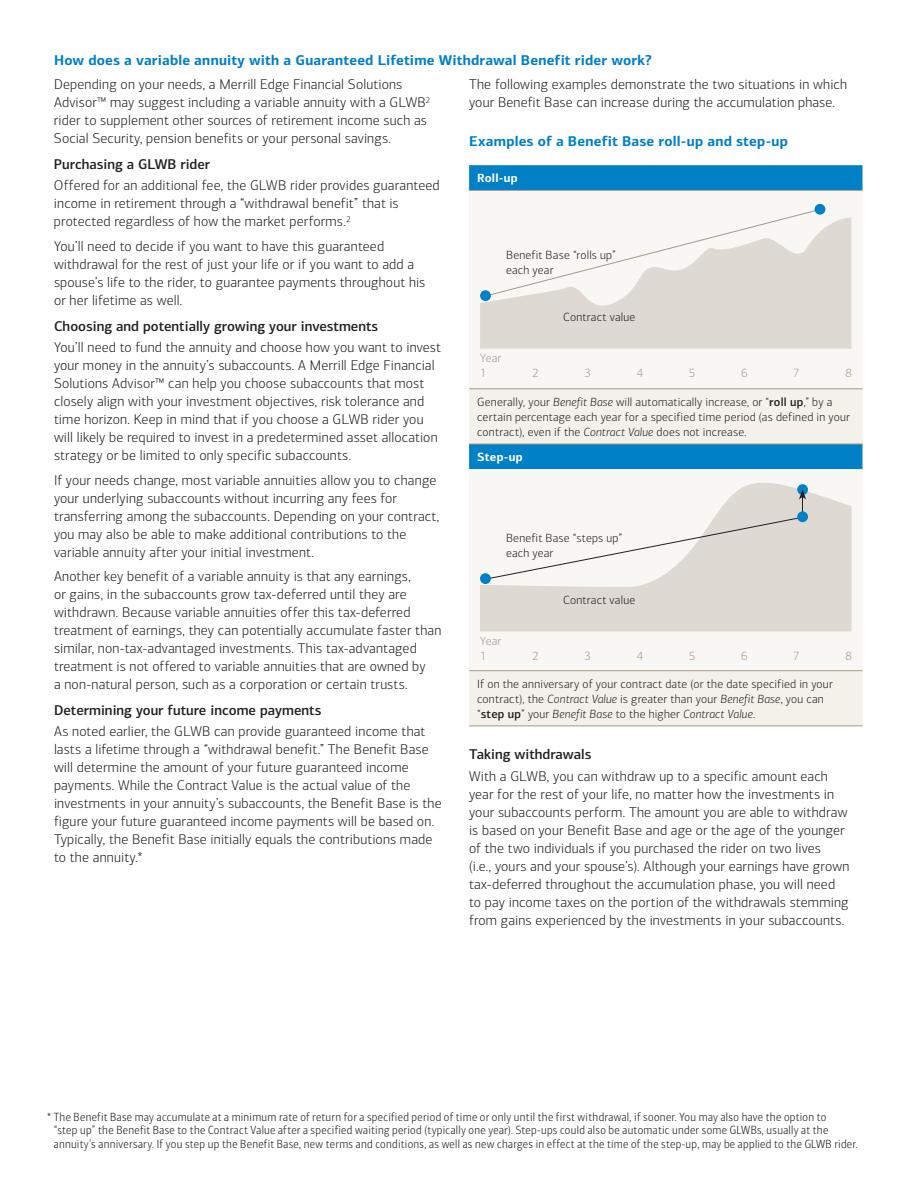
<style>
.page{position:relative;width:918px;height:1188px;background:#fff}
.page>*{position:absolute;margin:0;border:0;box-sizing:border-box;transform-origin:0 0}
.t1{font:300 14.25px/18px "Connections";letter-spacing:.01em;color:#231f20}
.t2{font:500 14.25px "Connections";color:#231f20}
.t3{font:700 14.25px "Connections";letter-spacing:.01em;color:#0080c6}
.t4{font:300 12px/15px "Connections";letter-spacing:.02em;color:#231f20}
.t5{font:300 12px/13.5px "Connections Cond";letter-spacing:.03em;color:#231f20}
.t6{font:300 12px/15px "Connections";letter-spacing:.01em;color:#a6988b}
.t7{font:700 12px "Connections";letter-spacing:.015em;color:#fff}
.s1{font-style:italic}
.s2{font-weight:500}
</style>
<div class="page">
<svg style="left:469px;top:165px;width:393px;height:25px;background:#0281c6"></svg>
<div style="left:469px;top:191px;width:393px;height:197px;background:#f8f7f3"></div>
<svg style="left:469px;top:389px;width:393px;height:337px;fill:#f4f0ea"></svg>
<hr style="left:469px;top:444px;width:393px;height:1px;background:#a6988b">
<hr style="left:469px;top:670px;width:393px;height:1px;background:#a6988b">
<hr style="left:469px;top:726px;width:393px;height:1px;background:#a6988b">
<hr style="left:469px;top:190px;width:393px;height:1px;background:#a6988b">
<hr style="left:469px;top:388px;width:393px;height:1px;background:#a6988b">
<div style="left:480px;top:217px;width:372px;height:132px;background:#dfd9d4"></div>
<svg style="left:481px;top:207px;width:343px;height:91px"></svg>
<div style="left:480px;top:290px;width:11px;height:11px;background:#0080c6;border-radius:50%"></div>
<div style="left:815px;top:204px;width:10px;height:11px;background:#0080c6;border-radius:50%"></div>
<svg style="left:480px;top:474px;width:372px;height:157px;fill:#dfd9d4"></svg>
<div style="left:797px;top:484px;width:11px;height:11px;background:#0080c6;border-radius:50%"></div>
<svg style="left:481px;top:490px;width:325px;height:91px"></svg>
<div style="left:480px;top:573px;width:11px;height:11px;background:#0080c6;border-radius:50%"></div>
<div style="left:797px;top:511px;width:11px;height:11px;background:#0080c6;border-radius:50%"></div>
<p class="t3" style="left:54px;top:51px;width:599px">How does a variable annuity with a Guaranteed Lifetime Withdrawal Benefit rider work?</p>
<p class="t1" style="left:54px;top:76px;width:378px">Depending on your needs, a Merrill Edge Financial Solutions Advisor™ may suggest including a variable annuity with a GLWB<sup>2 </sup>rider to supplement other sources of retirement income such as Social Security, pension benefits or your personal savings.</p>
<p class="t2" style="left:54px;top:155px;width:158px">Purchasing a GLWB rider</p>
<p class="t1" style="left:54px;top:177px;width:387px">Offered for an additional fee, the GLWB rider provides guaranteed income in retirement through a “withdrawal benefit” that is protected regardless of how the market performs.<sup>2</sup></p>
<p class="t1" style="left:54px;top:237px;width:373px">You’ll need to decide if you want to have this guaranteed withdrawal for the rest of just your life or if you want to add a spouse’s life to the rider, to guarantee payments throughout his or her lifetime as well.</p>
<p class="t2" style="left:54px;top:317px;width:326px">Choosing and potentially growing your investments</p>
<p class="t1" style="left:54px;top:338px;width:388px">You’ll need to fund the annuity and choose how you want to invest your money in the annuity’s subaccounts. A Merrill Edge Financial Solutions Advisor™ can help you choose subaccounts that most closely align with your investment objectives, risk tolerance and time horizon. Keep in mind that if you choose a GLWB rider you will likely be required to invest in a predetermined asset allocation strategy or be limited to only specific subaccounts.</p>
<p class="t1" style="left:54px;top:471px;width:387px">If your needs change, most variable annuities allow you to change your underlying subaccounts without incurring any fees for transferring among the subaccounts. Depending on your contract, you may also be able to make additional contributions to the variable annuity after your initial investment.</p>
<p class="t1" style="left:54px;top:568px;width:389px">Another key benefit of a variable annuity is that any earnings,<br>or gains, in the subaccounts grow tax-deferred until they are withdrawn. Because variable annuities offer this tax-deferred treatment of earnings, they can potentially accumulate faster than similar, non-tax-advantaged investments. This tax-advantaged treatment is not offered to variable annuities that are owned by<br>a non-natural person, such as a corporation or certain trusts.</p>
<p class="t2" style="left:54px;top:701px;width:269px">Determining your future income payments</p>
<p class="t1" style="left:54px;top:723px;width:389px">As noted earlier, the GLWB can provide guaranteed income that lasts a lifetime through a “withdrawal benefit.” The Benefit Base will determine the amount of your future guaranteed income payments. While the Contract Value is the actual value of the investments in your annuity’s subaccounts, the Benefit Base is the figure your future guaranteed income payments will be based on.<br>Typically, the Benefit Base initially equals the contributions made to the annuity.*</p>
<p class="t1" style="left:469px;top:76px;width:379px">The following examples demonstrate the two situations in which your Benefit Base can increase during the accumulation phase.</p>
<p class="t3" style="left:469px;top:132px;width:320px">Examples of a Benefit Base roll-up and step-up</p>
<p class="t7" style="left:477px;top:171px;width:42px">Roll-up</p>
<p class="t4" style="left:506px;top:248px;width:111px">Benefit Base “rolls up” each year</p>
<p class="t4" style="left:563px;top:310px;width:74px">Contract value</p>
<p class="t6" style="left:480px;top:350px;width:23px">Year<br>1</p>
<p class="t6" style="left:532px;top:365px;width:8px">2</p>
<p class="t6" style="left:585px;top:365px;width:8px">3</p>
<p class="t6" style="left:637px;top:365px;width:8px">4</p>
<p class="t6" style="left:689px;top:365px;width:8px">5</p>
<p class="t6" style="left:741px;top:365px;width:8px">6</p>
<p class="t6" style="left:793px;top:365px;width:8px">7</p>
<p class="t6" style="left:845px;top:365px;width:8px">8</p>
<p class="t4" style="left:477px;top:394px;width:374px">Generally, your <span class="s1">Benefit Base</span> will automatically increase, or “<span class="s2">roll up</span>,” by a certain percentage each year for a specified time period (as defined in your contract), even if the <span class="s1">Contract Value</span> does not increase.</p>
<p class="t7" style="left:477px;top:450px;width:47px">Step-up</p>
<p class="t4" style="left:506px;top:531px;width:118px">Benefit Base “steps up” each year</p>
<p class="t4" style="left:563px;top:592px;width:74px">Contract value</p>
<p class="t6" style="left:480px;top:634px;width:23px">Year<br>1</p>
<p class="t6" style="left:532px;top:649px;width:8px">2</p>
<p class="t6" style="left:585px;top:649px;width:8px">3</p>
<p class="t6" style="left:637px;top:649px;width:8px">4</p>
<p class="t6" style="left:689px;top:649px;width:8px">5</p>
<p class="t6" style="left:741px;top:649px;width:8px">6</p>
<p class="t6" style="left:793px;top:649px;width:8px">7</p>
<p class="t6" style="left:845px;top:649px;width:8px">8</p>
<p class="t4" style="left:477px;top:676px;width:357px">If on the anniversary of your contract date (or the date specified in your contract), the <span class="s1">Contract Value</span> is greater than your <span class="s1">Benefit Base</span>, you can “<span class="s2">step up</span>” your <span class="s1">Benefit Base</span> to the higher <span class="s1">Contract Value</span>.</p>
<p class="t2" style="left:469px;top:746px;width:124px">Taking withdrawals</p>
<p class="t1" style="left:469px;top:767px;width:382px">With a GLWB, you can withdraw up to a specific amount each year for the rest of your life, no matter how the investments in your subaccounts perform. The amount you are able to withdraw is based on your Benefit Base and age or the age of the younger of the two individuals if you purchased the rider on two lives<br>(i.e., yours and your spouse’s). Although your earnings have grown tax-deferred throughout the accumulation phase, you will need to pay income taxes on the portion of the withdrawals stemming from gains experienced by the investments in your subaccounts.</p>
<p class="t5" style="left:54px;top:1110px;width:806px;text-indent:-7px">* The Benefit Base may accumulate at a minimum rate of return for a specified period of time or only until the first withdrawal, if sooner. You may also have the option to<br>“step up” the Benefit Base to the Contract Value after a specified waiting period (typically one year). Step-ups could also be automatic under some GLWBs, usually at the annuity’s anniversary. If you step up the Benefit Base, new terms and conditions, as well as new charges in effect at the time of the step-up, may be applied to the GLWB rider.</p>
</div>
